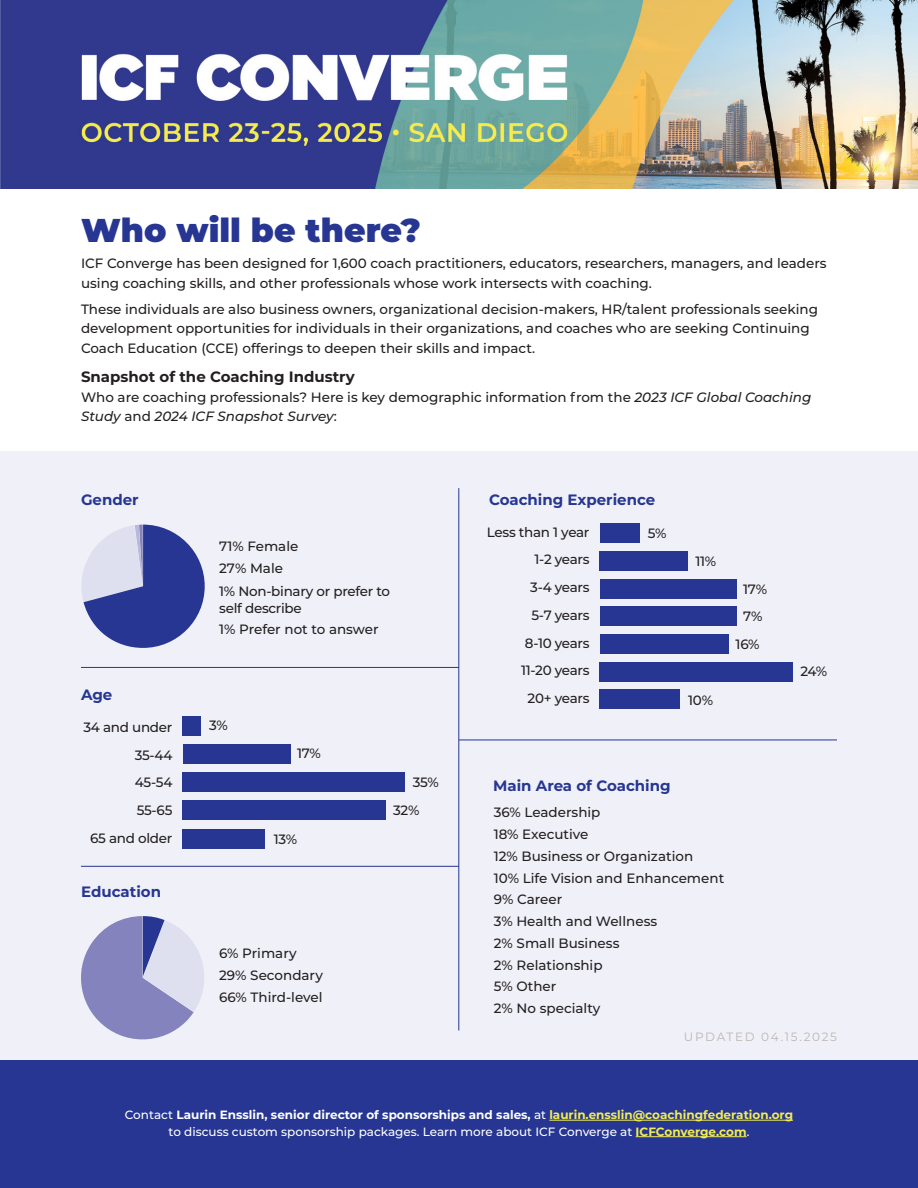
<style>
.page{position:relative;width:918px;height:1188px;background:#fff}
.page>*{position:absolute;margin:0;border:0;box-sizing:border-box;transform-origin:0 0}
.t1{font:900 33px "Montserrat";color:#263692}
.t2{font:700 15px "Montserrat";color:#263692}
.t3{font:700 15px "Montserrat";color:#231f20}
.t4{font:500 13.5px/19.5px "Montserrat";color:#231f20}
.t5{font:500 13.5px/16.5px "Montserrat";letter-spacing:-.02em;color:#231f20}
.t6{font:500 13.5px "Montserrat";letter-spacing:-.025em;color:#231f20}
.t7{font:500 12px/16.5px "Montserrat";color:#fff;text-align:center}
._10_-_Mouse___Meta_Text{font:12px "Montserrat";letter-spacing:.14em;color:#bdb7b3}
.s1{font-style:italic}
.s2{font-weight:700}
.s3{font-weight:700;color:#f3ed4e}
</style>
<div class="page">
<div style="left:0;top:451px;width:918px;height:618px;background:#f0f0f8"></div>
<div style="left:0;top:1061px;width:918px;height:127px;background:#263692"></div>
<hr style="left:549px;top:1120px;width:244px;height:1px;background:#f3ed4e">
<hr style="left:636px;top:1136px;width:111px;height:1px;background:#f3ed4e">
<svg style="left:81px;top:525px;width:124px;height:123px"></svg>
<svg style="left:81px;top:916px;width:123px;height:124px"></svg>
<div style="left:183px;top:716px;width:18px;height:20px;background:#263692"></div>
<div style="left:183px;top:744px;width:107px;height:20px;background:#263692"></div>
<div style="left:183px;top:772px;width:222px;height:20px;background:#263692"></div>
<div style="left:183px;top:800px;width:203px;height:20px;background:#263692"></div>
<div style="left:183px;top:829px;width:82px;height:19px;background:#263692"></div>
<div style="left:600px;top:524px;width:40px;height:19px;background:#263692"></div>
<div style="left:600px;top:551px;width:88px;height:20px;background:#263692"></div>
<div style="left:600px;top:579px;width:136px;height:19px;background:#263692"></div>
<div style="left:600px;top:607px;width:136px;height:19px;background:#263692"></div>
<div style="left:600px;top:634px;width:128px;height:20px;background:#263692"></div>
<div style="left:600px;top:662px;width:193px;height:19px;background:#263692"></div>
<div style="left:600px;top:690px;width:80px;height:19px;background:#263692"></div>
<hr style="left:81px;top:667px;width:378px;height:1px;background:#263692">
<hr style="left:81px;top:866px;width:378px;height:1px;background:#263692">
<hr style="left:459px;top:740px;width:378px;height:1px;background:#263692">
<hr style="left:459px;top:488px;width:1px;height:542px;background:#263692">
<img style="left:0;top:0;width:918px;height:189px">
<p class="t1" style="left:81px;top:205px;width:341px">Who will be there?</p>
<p class="t4" style="left:81px;top:253px;width:747px">ICF Converge has been designed for 1,600 coach practitioners, educators, researchers, managers, and leaders using coaching skills, and other professionals whose work intersects with coaching.</p>
<p class="t4" style="left:81px;top:299px;width:739px">These individuals are also business owners, organizational decision-makers, HR/talent professionals seeking development opportunities for individuals in their organizations, and coaches who are seeking Continuing<br>Coach Education (CCE) offerings to deepen their skills and impact.</p>
<p class="t3" style="left:81px;top:366px;width:275px">Snapshot of the Coaching Industry</p>
<p class="t4" style="left:81px;top:387px;width:732px">Who are coaching professionals? Here is key demographic information from the <span class="s1">2023 ICF Global Coaching<br>Study</span> and <span class="s1">2024 ICF Snapshot Survey</span>:</p>
<p class="t2" style="left:81px;top:489px;width:59px">Gender</p>
<p class="t2" style="left:81px;top:684px;width:33px">Age</p>
<p class="t4" style="left:219px;top:536px;width:81px">71% Female</p>
<p class="t4" style="left:219px;top:558px;width:65px">27% Male</p>
<p class="t5" style="left:219px;top:583px;width:172px">1% Non-binary or prefer to self describe</p>
<p class="t4" style="left:219px;top:619px;width:161px">1% Prefer not to answer</p>
<p class="t2" style="left:489px;top:489px;width:168px">Coaching Experience</p>
<p class="t4" style="left:648px;top:523px;width:20px">5%</p>
<p class="t5" style="left:487px;top:523px;width:104px">Less than 1 year</p>
<p class="t4" style="left:535px;top:549px;width:56px">1-2 years</p>
<p class="t4" style="left:530px;top:577px;width:61px">3-4 years</p>
<p class="t4" style="left:531px;top:605px;width:60px">5-7 years</p>
<p class="t4" style="left:525px;top:633px;width:66px">8-10 years</p>
<p class="t6" style="left:521px;top:661px;width:70px">11-20 years</p>
<p class="t4" style="left:528px;top:688px;width:63px">20+ years</p>
<p class="t4" style="left:695px;top:551px;width:22px">11%</p>
<p class="t4" style="left:688px;top:689px;width:26px">10%</p>
<p class="t4" style="left:743px;top:579px;width:25px">17%</p>
<p class="t4" style="left:743px;top:606px;width:21px">7%</p>
<p class="t4" style="left:736px;top:634px;width:25px">16%</p>
<p class="t4" style="left:800px;top:661px;width:28px">24%</p>
<p class="t5" style="left:84px;top:718px;width:90px">34 and under</p>
<p class="t4" style="left:135px;top:745px;width:39px">35-44</p>
<p class="t4" style="left:135px;top:772px;width:39px">45-54</p>
<p class="t4" style="left:137px;top:800px;width:37px">55-65</p>
<p class="t5" style="left:90px;top:829px;width:84px">65 and older</p>
<p class="t2" style="left:81px;top:881px;width:82px">Education</p>
<p class="t4" style="left:209px;top:715px;width:20px">3%</p>
<p class="t4" style="left:297px;top:743px;width:25px">17%</p>
<p class="t4" style="left:274px;top:829px;width:25px">13%</p>
<p class="t4" style="left:219px;top:943px;width:79px">6% Primary</p>
<p class="t4" style="left:219px;top:965px;width:105px">29% Secondary</p>
<p class="t4" style="left:219px;top:987px;width:105px">66% Third-level</p>
<p class="t4" style="left:413px;top:772px;width:28px">35%</p>
<p class="t4" style="left:393px;top:800px;width:28px">32%</p>
<p class="t2" style="left:493px;top:775px;width:179px">Main Area of Coaching</p>
<p class="t4" style="left:494px;top:802px;width:108px">36% Leadership</p>
<p class="t4" style="left:494px;top:824px;width:96px">18% Executive</p>
<p class="t4" style="left:494px;top:846px;width:201px">12% Business or Organization</p>
<p class="t4" style="left:494px;top:868px;width:232px">10% Life Vision and Enhancement</p>
<p class="t4" style="left:494px;top:889px;width:70px">9% Career</p>
<p class="t4" style="left:494px;top:911px;width:165px">3% Health and Wellness</p>
<p class="t4" style="left:494px;top:933px;width:127px">2% Small Business</p>
<p class="t4" style="left:494px;top:955px;width:110px">2% Relationship</p>
<p class="t4" style="left:494px;top:976px;width:64px">5% Other</p>
<p class="t4" style="left:494px;top:998px;width:108px">2% No specialty</p>
<p class="_10_-_Mouse___Meta_Text" style="left:684px;top:1029px;width:155px">UPDATED 04.15.2025</p>
<p class="t7" style="left:125px;top:1106px;width:670px">Contact <span class="s2">Laurin Ensslin, senior director of sponsorships and sales,</span> at <span class="s3">laurin.ensslin@coachingfederation.org </span>to discuss custom sponsorship packages. Learn more about ICF Converge at <span class="s3">ICFConverge.com</span>.</p>
</div>
